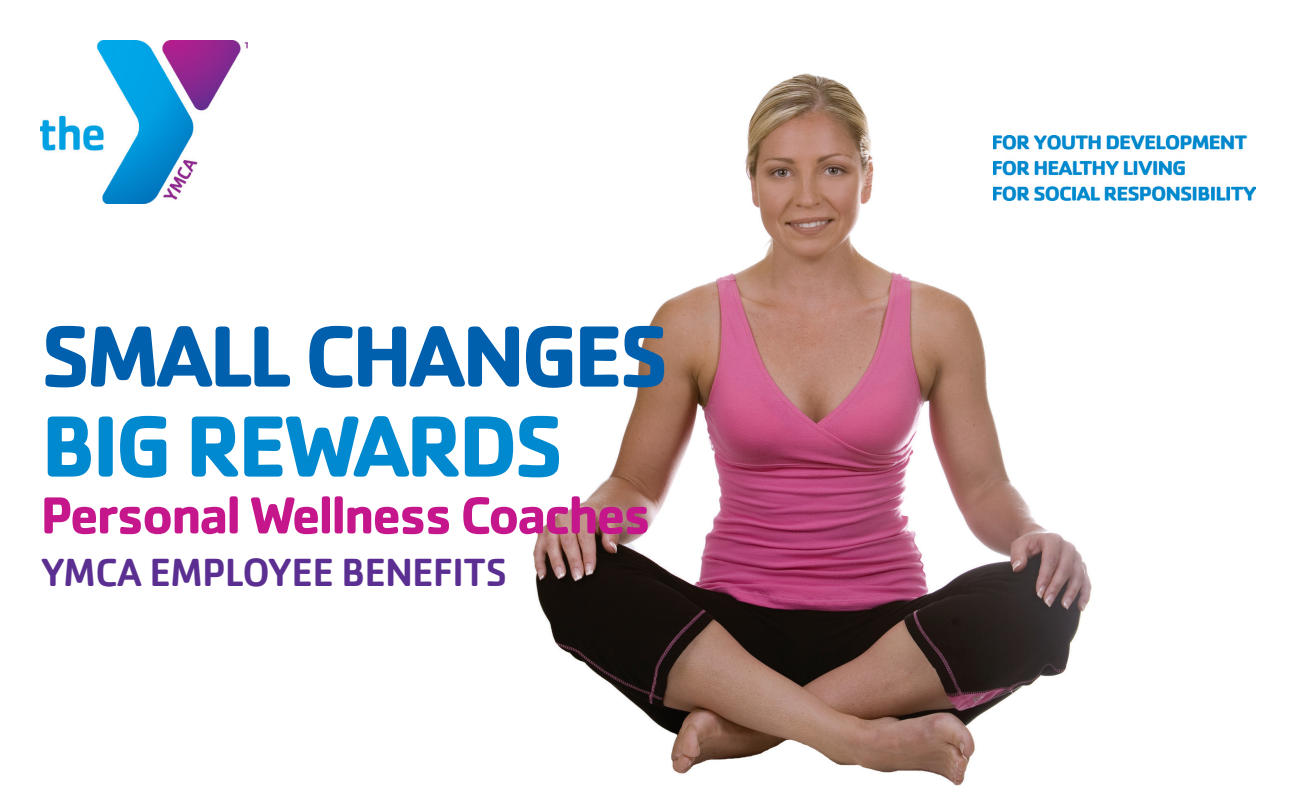
<style>
.page{position:relative;width:1296px;height:810px;background:#fff}
.page>*{position:absolute;margin:0;border:0;box-sizing:border-box;transform-origin:0 0}
.t1{font:700 90px "Cachet";letter-spacing:-.05em;color:#0160ae}
.t2{font:700 90px "Cachet";letter-spacing:-.05em;color:#0089cf}
.t3{font:700 54px "Cachet";letter-spacing:-.05em;color:#c5168c}
.t4{font:500 40.5px "Cachet";letter-spacing:-.025em;color:#5b2e91}
</style>
<div class="page">
<img style="left:533px;top:73px;width:559px;height:713px">
<img style="left:994px;top:135px;width:261px;height:66px">
<img style="left:40px;top:40px;width:207px;height:163px">
<p class="t1" style="left:40px;top:298px;width:630px">SMALL CHANGES</p>
<p class="t2" style="left:40px;top:388px;width:525px">BIG REWARDS</p>
<p class="t3" style="left:40px;top:480px;width:612px">Personal Wellness Coaches</p>
<p class="t4" style="left:40px;top:547px;width:468px">YMCA EMPLOYEE BENEFITS</p>
</div>
